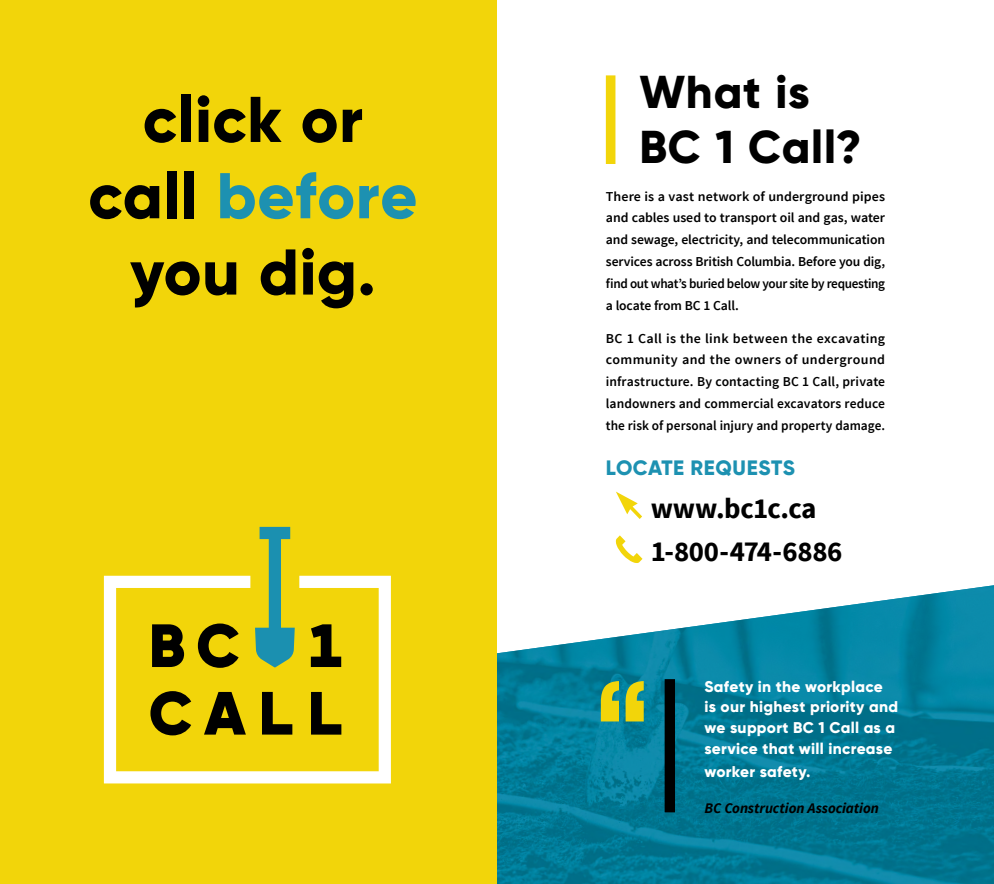
<style>
.page{position:relative;width:994px;height:884px;background:#fff}
.page>*{position:absolute;margin:0;border:0;box-sizing:border-box;transform-origin:0 0}
.t1{font:900 condensed 107.96px "Helvetica Neue";color:#f2d50a}
.t2{font:800 64.44px/76.2px "Gilroy";letter-spacing:.01em;color:#000;text-align:center}
.t3{font:800 46px/55.2px "Gilroy";letter-spacing:.02em;color:#000}
.t4{font:700 28.8px/42.4px "Source Sans Pro";letter-spacing:-.015em;color:#000}
.t5{font:800 20.8px "Gilroy";letter-spacing:.025em;color:#1d91b1}
.t6{font:800 15.56px/20.7px "Gilroy";letter-spacing:.02em;color:#fff}
.t7{font:italic 700 14.68px "Source Sans Pro";letter-spacing:-.005em;color:#000}
.t8{font:600 13.6px/21.8px "Source Sans Pro";letter-spacing:-.005em;color:#000;text-align:justify}
.s1{color:#1d91b1}
</style>
<div class="page">
<div style="left:0;top:0;width:497px;height:883px;background:#f2d50a"></div>
<svg style="left:104px;top:575px;width:287px;height:208px"></svg>
<svg style="left:255px;top:526px;width:40px;height:141px"></svg>
<img style="left:497px;top:585px;width:497px;height:298px">
<div style="left:664px;top:679px;width:11px;height:133px;background:#000"></div>
<svg style="left:615px;top:535px;width:27px;height:28px"></svg>
<svg style="left:616px;top:491px;width:26px;height:28px"></svg>
<div style="left:606px;top:75px;width:9px;height:89px;background:#f2d50a"></div>
<h2 class="t2" style="left:88px;top:81px;width:331px">click or call <span class="s1">before </span>you dig.</h2>
<h3 class="t3" style="left:639px;top:64px;width:224px">What is<br>BC 1 Call?</h3>
<p class="t8" style="left:606px;top:185px;width:281px">There is a vast network of underground pipes and cables used to transport oil and gas, water and sewage, electricity, and telecommunication services across British Columbia. Before you dig, find out what’s buried below your site by requesting a locate from BC 1 Call.</p>
<p class="t8" style="left:606px;top:327px;width:281px">BC 1 Call is the link between the excavating community and the owners of underground infrastructure. By contacting BC 1 Call, private landowners and commercial excavators reduce the risk of personal injury and property damage.</p>
<h3 class="t5" style="left:606px;top:454px;width:190px">LOCATE REQUESTS</h3>
<h3 class="t4" style="left:650px;top:488px;width:193px">www.bc1c.ca<br>1-800-474-6886</h3>
<h1 class="t1" style="left:596px;top:630px;width:53px">“</h1>
<p class="t6" style="left:704px;top:675px;width:195px">Safety in the workplace is our highest priority and we support BC 1 Call as a service that will increase</p>
<p class="t6" style="left:704px;top:761px;width:107px">worker safety.</p>
<p class="t7" style="left:704px;top:798px;width:176px">BC Construction Association</p>
</div>
